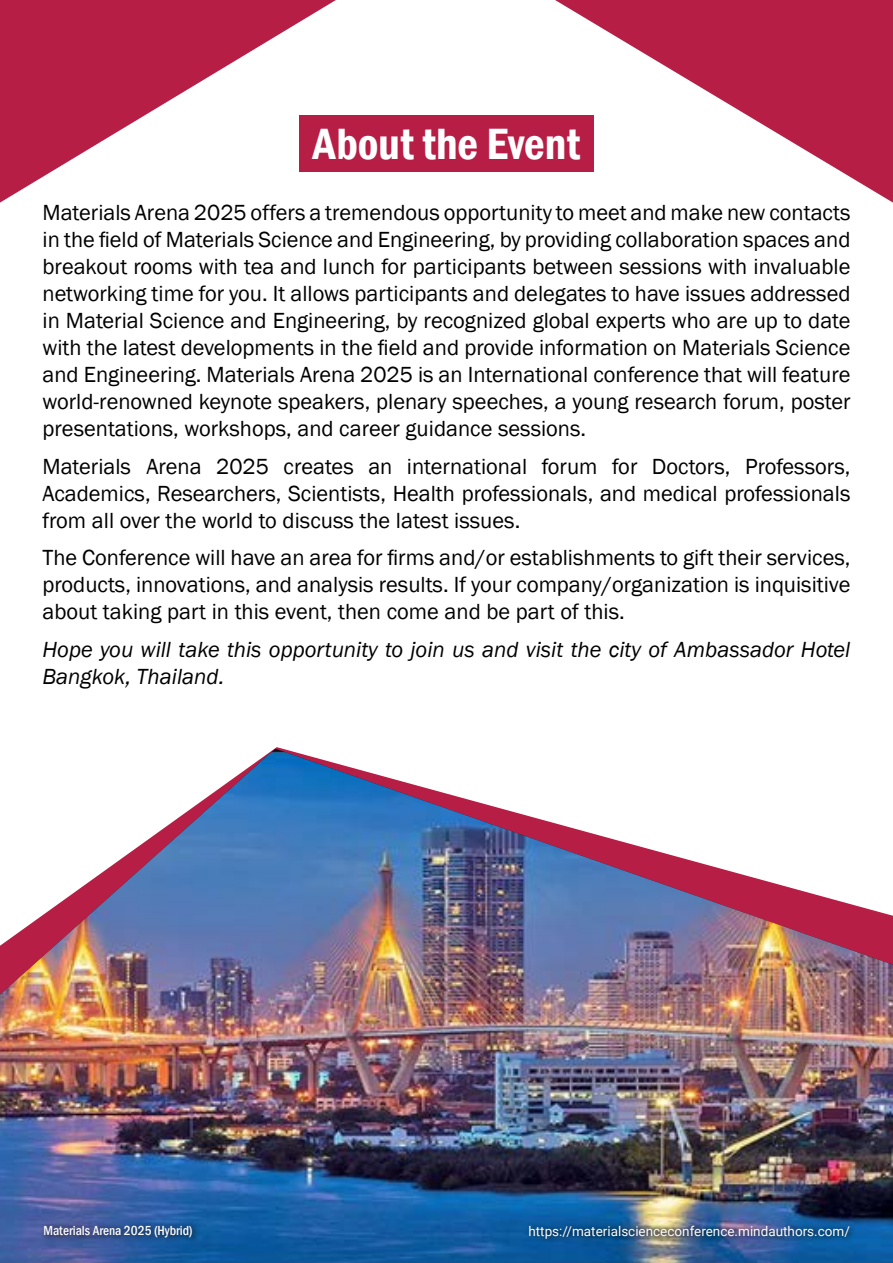
<style>
.page{position:relative;width:893px;height:1263px;background:#fff}
.page>*{position:absolute;margin:0;border:0;box-sizing:border-box;transform-origin:0 0}
.t1{font:600 condensed 45px "Franklin Gothic";color:#fff}
.t2{font:22.5px/27px "Franklin Gothic";color:#000;text-align:justify}
.t3{font:italic 22.5px/27px "Franklin Gothic";color:#000}
.t4{font:13.5px "Roboto";color:#fff}
.t5{font:500 condensed 13.5px "Franklin Gothic";color:#fff}
</style>
<div class="page">
<div style="left:299px;top:116px;width:295px;height:56px;background:#b71e45"></div>
<img style="left:0;top:750px;width:893px;height:513px">
<svg style="left:0;top:0;width:336px;height:203px;fill:#b71e45"></svg>
<svg style="left:555px;top:0;width:338px;height:203px;fill:#b71e45"></svg>
<div style="left:39px;top:1219px;width:162px;height:26px;background:#000;opacity:.75"></div>
<div style="left:524px;top:1221px;width:333px;height:25px;background:#000;opacity:.75"></div>
<h1 class="t1" style="left:313px;top:114px;width:269px">About the Event</h1>
<p class="t2" style="left:43px;top:200px;width:809px">Materials Arena 2025 offers a tremendous opportunity to meet and make new contacts in the field of Materials Science and Engineering, by providing collaboration spaces and breakout rooms with tea and lunch for participants between sessions with invaluable networking time for you. It allows participants and delegates to have issues addressed in Material Science and Engineering, by recognized global experts who are up to date with the latest developments in the field and provide information on Materials Science and Engineering. Materials Arena 2025 is an International conference that will feature world-renowned keynote speakers, plenary speeches, a young research forum, poster presentations, workshops, and career guidance sessions.</p>
<p class="t2" style="left:43px;top:453px;width:809px">Materials Arena 2025 creates an international forum for Doctors, Professors, Academics, Researchers, Scientists, Health professionals, and medical professionals from all over the world to discuss the latest issues.</p>
<p class="t2" style="left:43px;top:545px;width:809px">The Conference will have an area for firms and/or establishments to gift their services, products, innovations, and analysis results. If your company/organization is inquisitive about taking part in this event, then come and be part of this.</p>
<p class="t3" style="left:43px;top:636px;width:809px">Hope you will take this opportunity to join us and visit the city of Ambassador Hotel<br>Bangkok, Thailand.</p>
<p class="t5" style="left:43px;top:1222px;width:151px">Materials Arena 2025 (Hybrid)</p>
<p class="t4" style="left:528px;top:1221px;width:323px">https://materialscienceconference.mindauthors.com/</p>
</div>
